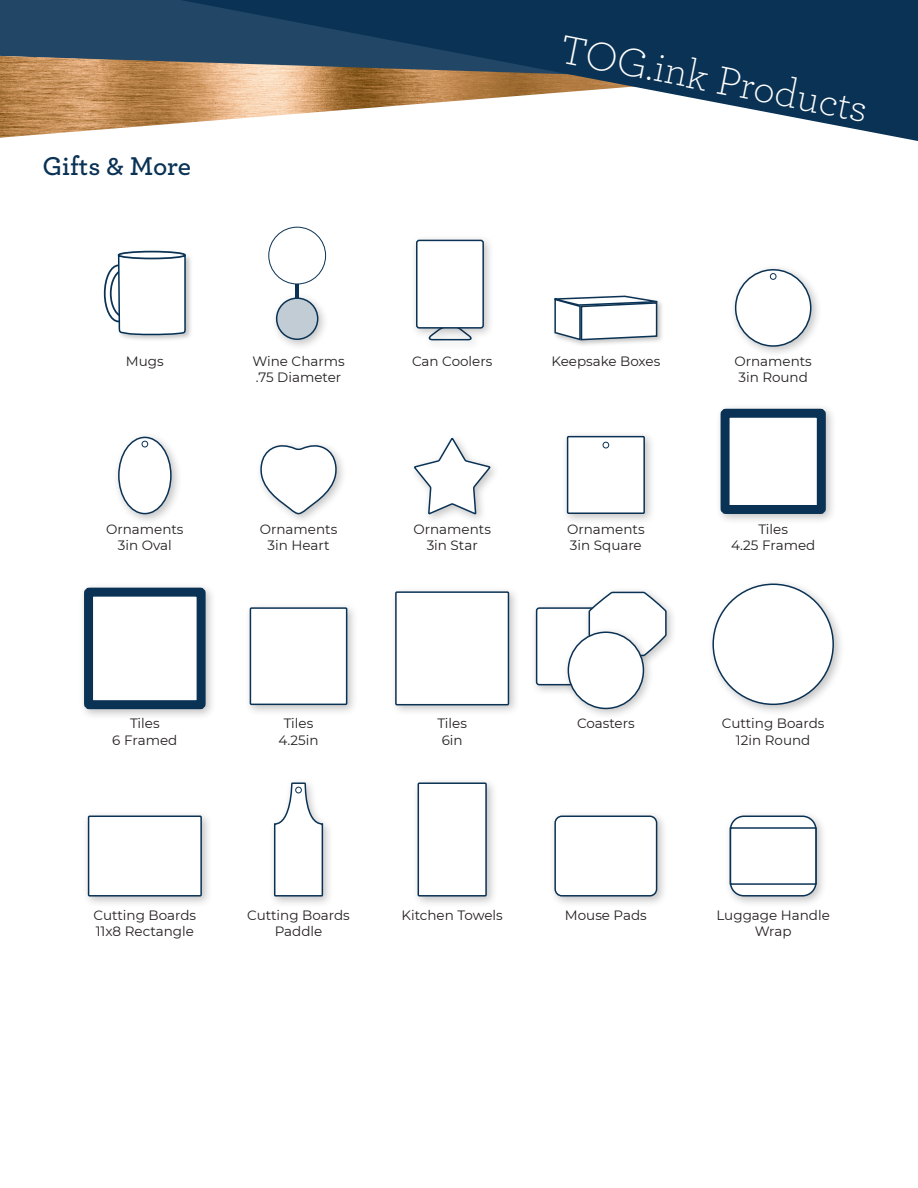
<style>
.page{position:relative;width:918px;height:1188px;background:#fff}
.page>*{position:absolute;margin:0;border:0;box-sizing:border-box;transform-origin:0 0}
.t1{font:300 42px "Archer";color:#fff}
.t2{font:600 27px "Archer";color:#0a3254}
.t3{font:13.5px/16.2px "Montserrat";color:#231f20;text-align:center}
</style>
<div class="page">
<div style="left:0;top:0;width:180px;height:56px;background:#224665"></div>
<img style="left:0;top:56px;width:180px;height:82px">
<svg style="left:180px;top:0;width:738px;height:141px"></svg>
<svg style="left:105px;top:265px;width:27px;height:56px"></svg>
<div style="left:104px;top:265px;width:29px;height:57px;border:2px solid #0a3254;border-radius:50%"></div>
<svg style="left:111px;top:270px;width:27px;height:47px"></svg>
<div style="left:110px;top:269px;width:29px;height:49px;border:2px solid #0a3254;border-radius:50%"></div>
<div style="left:116px;top:254px;width:77px;height:89px;background:#231f20;opacity:.26"></div>
<svg style="left:117px;top:254px;width:71px;height:83px"></svg>
<div style="left:119px;top:252px;width:66px;height:7px;background:#fff;border-radius:50%"></div>
<div style="left:118px;top:251px;width:68px;height:8px;border:2px solid #0a3254;border-radius:50%"></div>
<div style="left:552px;top:297px;width:36px;height:50px;background:#231f20;opacity:.26"></div>
<div style="left:579px;top:301px;width:86px;height:47px;background:#231f20;opacity:.26"></div>
<svg style="left:553px;top:295px;width:112px;height:46px"></svg>
<div style="left:271px;top:293px;width:58px;height:58px;background:#231f20;opacity:.26"></div>
<div style="left:277px;top:298px;width:41px;height:41px;background:#c2ccd4;border-radius:50%"></div>
<div style="left:276px;top:297px;width:42px;height:43px;border:2px solid #0a3254;border-radius:50%"></div>
<div style="left:268px;top:227px;width:58px;height:57px;border:1px solid #0a3254;border-radius:50%"></div>
<hr style="left:295px;top:284px;width:4px;height:14px;background:#0a3254">
<div style="left:424px;top:321px;width:58px;height:31px;background:#fbfbfb"></div>
<svg style="left:430px;top:340px;width:41px;height:1px"></svg>
<div style="left:411px;top:234px;width:84px;height:106px;background:#231f20;opacity:.26"></div>
<div style="left:417px;top:240px;width:66px;height:88px;background:#fff;border-radius:2px"></div>
<div style="left:416px;top:240px;width:68px;height:89px;border:2px solid #0a3254;border-radius:2px"></div>
<div style="left:730px;top:264px;width:92px;height:94px;background:#231f20;opacity:.26"></div>
<div style="left:736px;top:270px;width:75px;height:76px;background:#fff;border-radius:50%"></div>
<div style="left:735px;top:269px;width:76px;height:78px;border:2px solid #0a3254;border-radius:50%"></div>
<div style="left:707px;top:578px;width:138px;height:138px;background:#231f20;opacity:.26"></div>
<div style="left:713px;top:584px;width:120px;height:120px;background:#fff;border-radius:50%"></div>
<div style="left:712px;top:584px;width:122px;height:121px;border:2px solid #0a3254;border-radius:50%"></div>
<div style="left:770px;top:273px;width:6px;height:7px;border:1px solid #0a3254;border-radius:50%"></div>
<div style="left:113px;top:432px;width:69px;height:93px;background:#231f20;opacity:.26"></div>
<div style="left:119px;top:437px;width:52px;height:77px;background:#fff;border-radius:50%"></div>
<div style="left:118px;top:437px;width:54px;height:77px;border:2px solid #0a3254;border-radius:50%"></div>
<svg style="left:142px;top:441px;width:6px;height:6px"></svg>
<div style="left:255px;top:440px;width:92px;height:85px;background:#231f20;opacity:.26"></div>
<svg style="left:257px;top:443px;width:81px;height:72px"></svg>
<svg style="left:414px;top:437px;width:78px;height:82px"></svg>
<div style="left:561px;top:431px;width:95px;height:94px;background:#231f20;opacity:.26"></div>
<div style="left:568px;top:437px;width:76px;height:76px;background:#fff"></div>
<div style="left:567px;top:436px;width:78px;height:78px;border:2px solid #0a3254"></div>
<div style="left:530px;top:602px;width:95px;height:94px;background:#231f20;opacity:.26"></div>
<div style="left:537px;top:608px;width:76px;height:77px;background:#fff;border-radius:3px"></div>
<div style="left:536px;top:607px;width:78px;height:78px;border:2px solid #0a3254;border-radius:3px"></div>
<div style="left:583px;top:586px;width:95px;height:81px;background:#231f20;opacity:.26"></div>
<svg style="left:588px;top:591px;width:79px;height:66px"></svg>
<div style="left:715px;top:403px;width:122px;height:122px;background:#231f20;opacity:.26"></div>
<div style="left:725px;top:413px;width:96px;height:96px;background:#fff"></div>
<div style="left:721px;top:409px;width:105px;height:105px;border:9px solid #0a3254"></div>
<div style="left:244px;top:602px;width:114px;height:114px;background:#231f20;opacity:.26"></div>
<div style="left:250px;top:608px;width:97px;height:96px;background:#fff"></div>
<div style="left:250px;top:607px;width:97px;height:98px;border:2px solid #0a3254"></div>
<div style="left:79px;top:582px;width:138px;height:138px;background:#231f20;opacity:.26"></div>
<div style="left:89px;top:592px;width:112px;height:113px;background:#fff"></div>
<div style="left:84px;top:588px;width:122px;height:121px;border:9px solid #0a3254"></div>
<div style="left:390px;top:586px;width:130px;height:131px;background:#231f20;opacity:.26"></div>
<div style="left:396px;top:592px;width:112px;height:113px;background:#fff"></div>
<div style="left:395px;top:591px;width:114px;height:114px;border:2px solid #0a3254"></div>
<div style="left:82px;top:810px;width:131px;height:97px;background:#231f20;opacity:.26"></div>
<div style="left:89px;top:816px;width:112px;height:80px;background:#fff"></div>
<div style="left:88px;top:816px;width:114px;height:81px;border:2px solid #0a3254"></div>
<div style="left:549px;top:810px;width:119px;height:97px;background:#231f20;opacity:.26"></div>
<div style="left:555px;top:816px;width:102px;height:80px;background:#fff;border-radius:7px"></div>
<div style="left:554px;top:816px;width:103px;height:81px;border:2px solid #0a3254;border-radius:7px"></div>
<div style="left:724px;top:810px;width:103px;height:97px;background:#231f20;opacity:.26"></div>
<div style="left:730px;top:816px;width:86px;height:80px;background:#fff;border-radius:14px"></div>
<div style="left:730px;top:816px;width:87px;height:81px;border:2px solid #0a3254;border-radius:14px"></div>
<div style="left:730px;top:827px;width:87px;height:58px;background:#fff;border:2px solid #0a3254"></div>
<div style="left:412px;top:777px;width:86px;height:131px;background:#231f20;opacity:.26"></div>
<div style="left:418px;top:783px;width:68px;height:113px;background:#fff"></div>
<div style="left:418px;top:782px;width:69px;height:115px;border:2px solid #0a3254"></div>
<div style="left:269px;top:777px;width:65px;height:131px;background:#231f20;opacity:.26"></div>
<svg style="left:273px;top:782px;width:51px;height:115px"></svg>
<svg style="left:603px;top:442px;width:6px;height:6px"></svg>
<div style="left:295px;top:787px;width:7px;height:6px;border:1px solid #0a3254;border-radius:50%"></div>
<div style="left:563px;top:627px;width:92px;height:93px;background:#231f20;opacity:.26"></div>
<div style="left:568px;top:632px;width:75px;height:76px;background:#fff;border-radius:50%"></div>
<div style="left:568px;top:631px;width:76px;height:78px;border:2px solid #0a3254;border-radius:50%"></div>
<p class="t2" style="left:42px;top:146px;width:150px">Gifts &amp; More</p>
<p class="t1" style="left:566px;top:22px;width:314px;rotate:11deg">TOG.ink Products</p>
<p class="t3" style="left:126px;top:353px;width:39px">Mugs</p>
<p class="t3" style="left:252px;top:353px;width:94px">Wine Charms</p>
<p class="t3" style="left:256px;top:369px;width:87px">.75 Diameter</p>
<p class="t3" style="left:412px;top:353px;width:82px">Can Coolers</p>
<p class="t3" style="left:551px;top:353px;width:110px">Keepsake Boxes</p>
<p class="t3" style="left:734px;top:353px;width:79px">Ornaments</p>
<p class="t3" style="left:738px;top:369px;width:71px">3in Round</p>
<p class="t3" style="left:106px;top:520px;width:79px">Ornaments</p>
<p class="t3" style="left:118px;top:536px;width:55px">3in Oval</p>
<p class="t3" style="left:260px;top:520px;width:79px">Ornaments</p>
<p class="t3" style="left:268px;top:536px;width:63px">3in Heart</p>
<p class="t3" style="left:413px;top:520px;width:79px">Ornaments</p>
<p class="t3" style="left:427px;top:536px;width:53px">3in Star</p>
<p class="t3" style="left:567px;top:520px;width:79px">Ornaments</p>
<p class="t3" style="left:570px;top:536px;width:73px">3in Square</p>
<p class="t3" style="left:758px;top:520px;width:31px">Tiles</p>
<p class="t3" style="left:731px;top:536px;width:86px">4.25 Framed</p>
<p class="t3" style="left:130px;top:715px;width:31px">Tiles</p>
<p class="t3" style="left:112px;top:731px;width:67px">6 Framed</p>
<p class="t3" style="left:284px;top:715px;width:31px">Tiles</p>
<p class="t3" style="left:278px;top:731px;width:42px">4.25in</p>
<p class="t3" style="left:437px;top:715px;width:31px">Tiles</p>
<p class="t3" style="left:442px;top:731px;width:22px">6in</p>
<p class="t3" style="left:577px;top:715px;width:59px">Coasters</p>
<p class="t3" style="left:722px;top:715px;width:104px">Cutting Boards</p>
<p class="t3" style="left:736px;top:731px;width:76px">12in Round</p>
<p class="t3" style="left:94px;top:906px;width:104px">Cutting Boards</p>
<p class="t3" style="left:96px;top:922px;width:100px">11x8 Rectangle</p>
<p class="t3" style="left:247px;top:906px;width:104px">Cutting Boards</p>
<p class="t3" style="left:402px;top:906px;width:103px">Kitchen Towels</p>
<p class="t3" style="left:275px;top:922px;width:49px">Paddle</p>
<p class="t3" style="left:565px;top:906px;width:83px">Mouse Pads</p>
<p class="t3" style="left:716px;top:906px;width:115px">Luggage Handle<br>Wrap</p>
</div>
